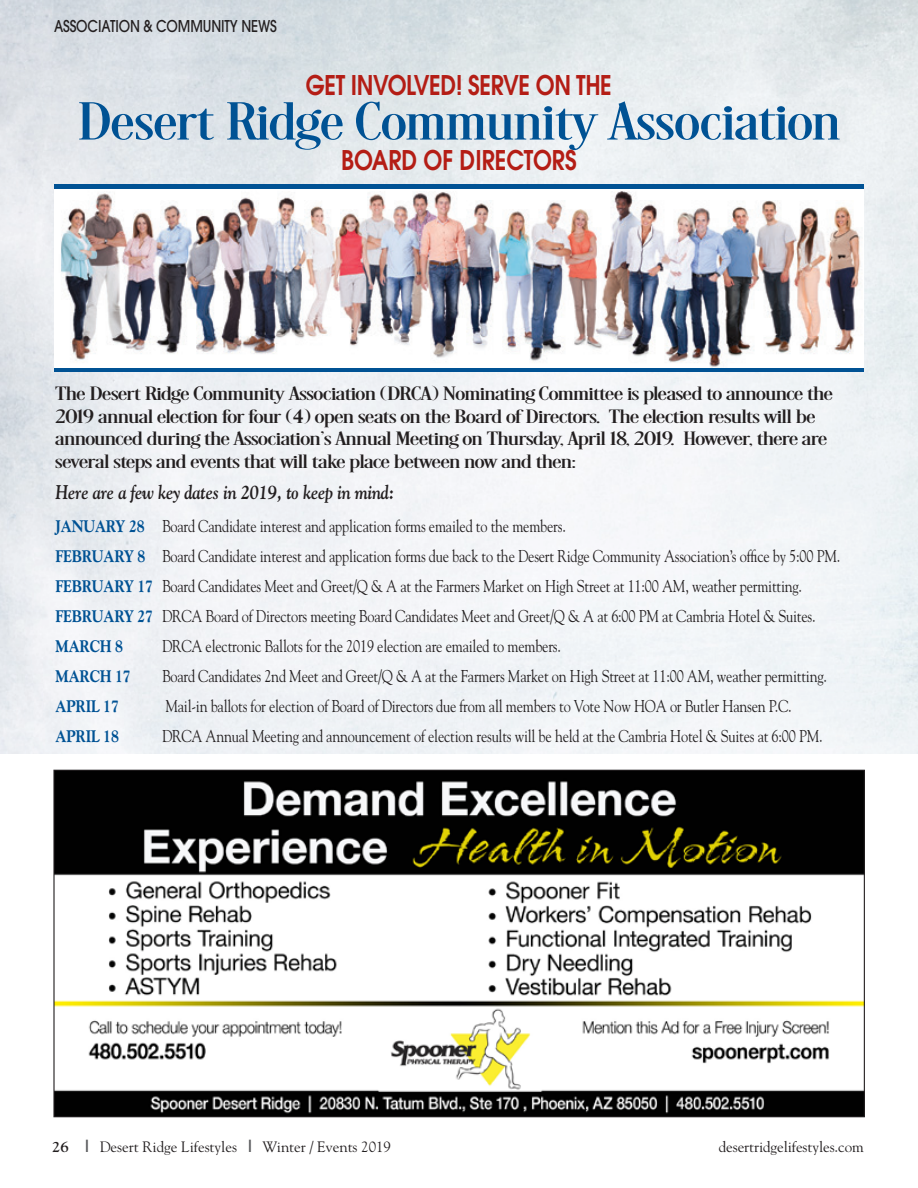
<style>
.page{position:relative;width:918px;height:1188px;background:#fff}
.page>*{position:absolute;margin:0;border:0;box-sizing:border-box;transform-origin:0 0}
.t1{font:55.2px "Desire PRO";letter-spacing:.01em;color:#005294;scale:1.33 1}
.t2{font:600 27px "Avant Garde";letter-spacing:-.015em;color:#b41d15;scale:.83 1}
.t3{font:19.95px/22.5px "Desire PRO";color:#231f20;scale:1.43 1}
.t4{font:italic 700 19.8px "Goudy";letter-spacing:-.015em;color:#231f20;scale:.83 1}
.t5{font:17.1px/30px "Goudy";letter-spacing:-.015em;color:#231f20;scale:.83 1}
.t6{font:800 17.1px "Goudy";letter-spacing:-.015em;color:#005294;scale:.83 1}
.t7{font:500 16.2px "Avant Garde";letter-spacing:-.01em;color:#231f20;scale:.83 1}
.t8{font:15px "Goudy";letter-spacing:-.005em;color:#231f20}
.t9{font:700 15px "Goudy";color:#231f20}
.s1{font-weight:800;color:#005294}
.s2{font-family:"Goudy Heavyface";font-size:17.1px;color:#57585a}
</style>
<div class="page">
<hr style="left:54px;top:368px;width:810px;height:4px;background:#005294">
<img style="left:60px;top:191px;width:803px;height:177px">
<div style="left:54px;top:184px;width:810px;height:5px;background:#005294"></div>
<img style="left:55px;top:772px;width:808px;height:343px">
<p class="t7" style="left:54px;top:16px;width:270px">ASSOCIATION &amp; COMMUNITY NEWS</p>
<h2 class="t2" style="left:306px;top:67px;width:370px">GET INVOLVED! SERVE ON THE</h2>
<h1 class="t1" style="left:78px;top:88px;width:574px">Desert Ridge Community Association</h1>
<h2 class="t2" style="left:341px;top:142px;width:285px">BOARD OF DIRECTORS</h2>
<p class="t3" style="left:56px;top:382px;width:545px">The Desert Ridge Community Association (DRCA) Nominating Committee is pleased to announce the 2019 annual election for four (4) open seats on the Board of Directors. The election results will be announced during the Association’s Annual Meeting on Thursday, April 18, 2019. However, there are several steps and events that will take place between now and then:</p>
<p class="t4" style="left:56px;top:480px;width:410px">Here are a few key dates in 2019, to keep in mind:</p>
<p class="t5" style="left:56px;top:511px;width:947px"><span class="s1">JANUARY 28</span> Board Candidate interest and application forms emailed to the members.<br><span class="s1">FEBRUARY 8</span> Board Candidate interest and application forms due back to the Desert Ridge Community Association’s office by 5:00 PM.<br><span class="s1">FEBRUARY 17</span> Board Candidates Meet and Greet/Q &amp; A at the Farmers Market on High Street at 11:00 AM, weather permitting.<br><span class="s1">FEBRUARY 27</span> DRCA Board of Directors meeting Board Candidates Meet and Greet/Q &amp; A at 6:00 PM at Cambria Hotel &amp; Suites.<br><span class="s1">MARCH 8</span></p>
<p class="t5" style="left:162px;top:631px;width:482px">DRCA electronic Ballots for the 2019 election are emailed to members.</p>
<p class="t6" style="left:56px;top:667px;width:92px">MARCH 17</p>
<p class="t5" style="left:162px;top:661px;width:803px">Board Candidates 2nd Meet and Greet/Q &amp; A at the Farmers Market on High Street at 11:00 AM, weather permitting.</p>
<p class="t6" style="left:56px;top:697px;width:78px">APRIL 17</p>
<p class="t5" style="left:165px;top:691px;width:756px">Mail-in ballots for election of Board of Directors due from all members to Vote Now HOA or Butler Hansen P.C.</p>
<p class="t6" style="left:56px;top:726px;width:78px">APRIL 18</p>
<p class="t5" style="left:162px;top:721px;width:798px">DRCA Annual Meeting and announcement of election results will be held at the Cambria Hotel &amp; Suites at 6:00 PM.</p>
<p class="t9" style="left:52px;top:1137px;width:18px">26</p>
<p class="t8" style="left:86px;top:1137px;width:307px"><span class="s2">|</span> Desert Ridge Lifestyles <span class="s2">|</span> Winter / Events 2019</p>
<p class="t8" style="left:719px;top:1137px;width:147px">desertridgelifestyles.com</p>
</div>
